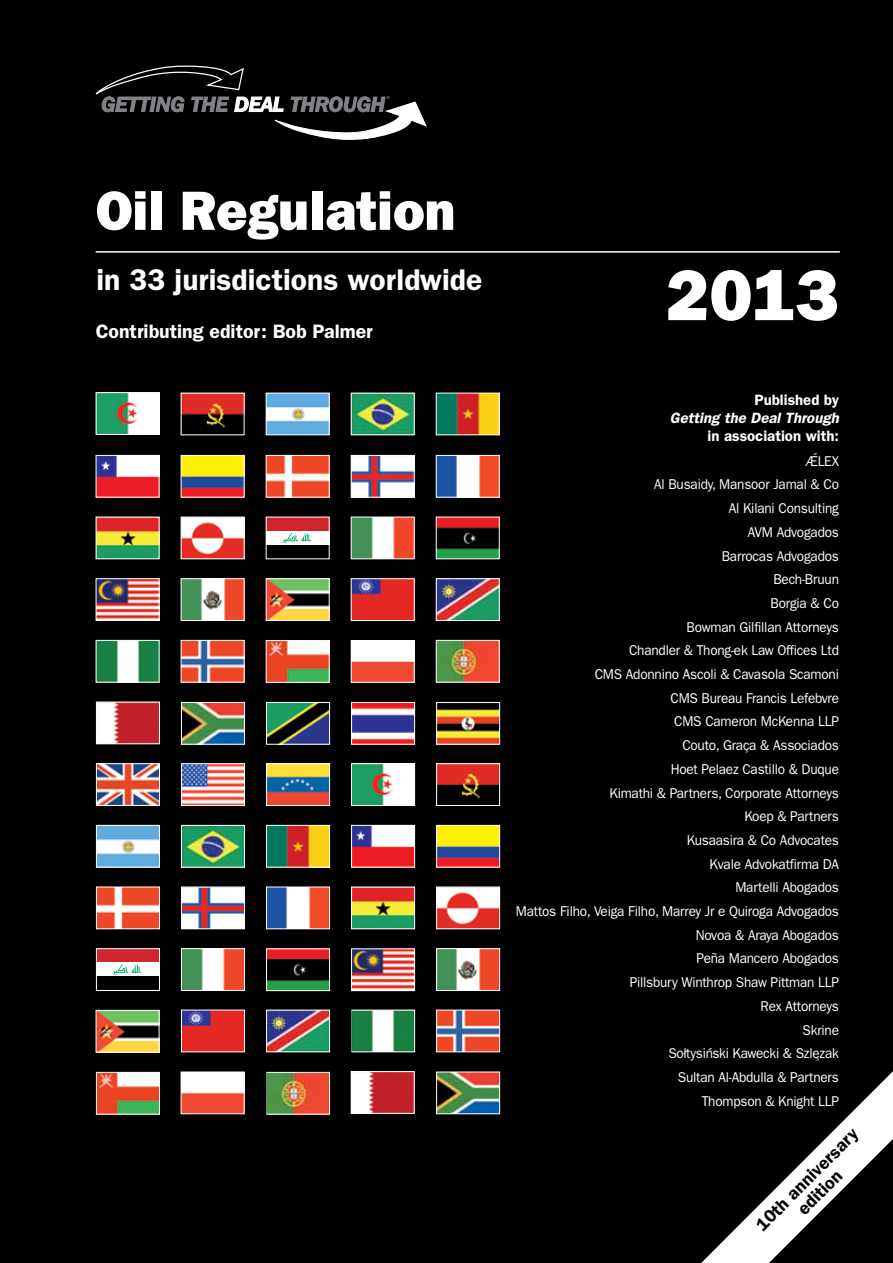
<style>
.page{position:relative;width:893px;height:1263px;background:#000}
.page>*{position:absolute;margin:0;border:0;box-sizing:border-box;transform-origin:0 0}
.t1{font:800 72px "Franklin Gothic";color:#fff}
.t2{font:800 55.5px "Franklin Gothic";color:#fff;scale:.95 1}
.t3{font:600 30px "Franklin Gothic";color:#fff}
.t4{font:600 19.5px "Franklin Gothic";color:#fff}
.t5{font:600 18px/18px "Franklin Gothic";color:#000;text-align:center}
.t6{font:600 15px "Franklin Gothic";color:#fff}
.t7{font:italic 600 15px "Franklin Gothic";color:#fff}
.t8{font:14.25px/23.7px "Franklin Gothic";letter-spacing:-.015em;color:#fff;text-align:right;scale:.95 1}
.t9{font:7.35px "Franklin Gothic";color:#808285}
</style>
<div class="page">
<img style="left:98px;top:519px;width:59px;height:38px">
<img style="left:353px;top:457px;width:60px;height:38px">
<div style="left:351px;top:455px;width:64px;height:42px;border:1px solid #fff"></div>
<img style="left:98px;top:457px;width:59px;height:38px">
<div style="left:96px;top:455px;width:63px;height:42px;border:1px solid #fff"></div>
<img style="left:268px;top:457px;width:60px;height:38px">
<div style="left:266px;top:455px;width:64px;height:42px;border:1px solid #fff"></div>
<img style="left:98px;top:580px;width:59px;height:39px">
<div style="left:96px;top:578px;width:63px;height:43px;border:1px solid #fff"></div>
<img style="left:438px;top:519px;width:60px;height:38px">
<div style="left:436px;top:517px;width:64px;height:42px;border:1px solid #fff"></div>
<img style="left:183px;top:519px;width:59px;height:38px">
<div style="left:181px;top:517px;width:63px;height:42px;border:1px solid #fff"></div>
<img style="left:268px;top:395px;width:60px;height:38px">
<div style="left:266px;top:393px;width:64px;height:42px;border:1px solid #fff"></div>
<img style="left:353px;top:395px;width:60px;height:38px">
<img style="left:98px;top:394px;width:59px;height:39px">
<div style="left:96px;top:392px;width:63px;height:43px;border:1px solid #fff"></div>
<img style="left:183px;top:395px;width:59px;height:33px">
<img style="left:438px;top:395px;width:60px;height:38px">
<img style="left:183px;top:457px;width:59px;height:38px">
<div style="left:181px;top:455px;width:63px;height:42px;border:1px solid #fff"></div>
<div style="left:266px;top:517px;width:63px;height:14px;background:#d0252e"></div>
<div style="left:266px;top:531px;width:63px;height:14px;background:#fff"></div>
<svg style="left:282px;top:532px;width:29px;height:11px"></svg>
<img style="left:438px;top:457px;width:60px;height:38px">
<div style="left:436px;top:455px;width:64px;height:42px;border:1px solid #fff"></div>
<svg style="left:96px;top:65px;width:331px;height:74px"></svg>
<img style="left:183px;top:580px;width:59px;height:39px">
<div style="left:181px;top:578px;width:63px;height:43px;border:1px solid #fff"></div>
<img style="left:353px;top:642px;width:60px;height:39px">
<div style="left:351px;top:640px;width:64px;height:43px;border:1px solid #fff"></div>
<img style="left:268px;top:642px;width:60px;height:39px">
<div style="left:266px;top:640px;width:64px;height:43px;border:1px solid #fff"></div>
<img style="left:438px;top:642px;width:60px;height:38px">
<div style="left:436px;top:640px;width:64px;height:42px;border:1px solid #fff"></div>
<img style="left:183px;top:642px;width:59px;height:38px">
<div style="left:181px;top:640px;width:63px;height:42px;border:1px solid #fff"></div>
<img style="left:98px;top:642px;width:59px;height:38px">
<div style="left:96px;top:640px;width:63px;height:42px;border:1px solid #fff"></div>
<img style="left:268px;top:580px;width:60px;height:39px">
<div style="left:266px;top:578px;width:64px;height:43px;border:1px solid #fff"></div>
<img style="left:353px;top:580px;width:60px;height:39px">
<div style="left:351px;top:578px;width:64px;height:43px;border:1px solid #fff"></div>
<img style="left:353px;top:519px;width:60px;height:38px">
<div style="left:351px;top:517px;width:64px;height:42px;border:1px solid #fff"></div>
<img style="left:438px;top:580px;width:60px;height:39px">
<div style="left:436px;top:578px;width:64px;height:43px;border:1px solid #fff"></div>
<img style="left:98px;top:827px;width:60px;height:38px">
<div style="left:96px;top:825px;width:64px;height:42px;border:1px solid #fff"></div>
<img style="left:353px;top:765px;width:60px;height:39px">
<div style="left:351px;top:763px;width:64px;height:43px;border:1px solid #fff"></div>
<img style="left:98px;top:765px;width:60px;height:39px">
<div style="left:96px;top:763px;width:64px;height:43px;border:1px solid #fff"></div>
<img style="left:268px;top:765px;width:60px;height:39px">
<div style="left:266px;top:763px;width:64px;height:43px;border:1px solid #fff"></div>
<img style="left:98px;top:889px;width:60px;height:38px">
<div style="left:96px;top:887px;width:64px;height:42px;border:1px solid #fff"></div>
<img style="left:438px;top:827px;width:60px;height:38px">
<div style="left:436px;top:825px;width:64px;height:42px;border:1px solid #fff"></div>
<img style="left:183px;top:827px;width:60px;height:38px">
<div style="left:181px;top:825px;width:64px;height:42px;border:1px solid #fff"></div>
<img style="left:268px;top:704px;width:60px;height:39px">
<div style="left:266px;top:702px;width:64px;height:43px;border:1px solid #fff"></div>
<img style="left:353px;top:704px;width:60px;height:39px">
<div style="left:351px;top:702px;width:64px;height:43px;border:1px solid #fff"></div>
<img style="left:98px;top:704px;width:60px;height:38px">
<div style="left:96px;top:702px;width:64px;height:42px;border:1px solid #fff"></div>
<img style="left:183px;top:704px;width:60px;height:39px">
<div style="left:181px;top:702px;width:64px;height:43px;border:1px solid #fff"></div>
<img style="left:438px;top:709px;width:60px;height:34px">
<div style="left:436px;top:702px;width:64px;height:43px;border:1px solid #fff"></div>
<img style="left:183px;top:765px;width:60px;height:39px">
<div style="left:181px;top:763px;width:64px;height:43px;border:1px solid #fff"></div>
<img style="left:268px;top:827px;width:60px;height:38px">
<div style="left:266px;top:825px;width:64px;height:42px;border:1px solid #fff"></div>
<img style="left:438px;top:765px;width:60px;height:34px">
<div style="left:436px;top:763px;width:64px;height:43px;border:1px solid #fff"></div>
<img style="left:183px;top:889px;width:60px;height:38px">
<div style="left:181px;top:887px;width:64px;height:42px;border:1px solid #fff"></div>
<img style="left:353px;top:950px;width:60px;height:39px">
<div style="left:351px;top:948px;width:64px;height:43px;border:1px solid #fff"></div>
<img style="left:268px;top:950px;width:60px;height:39px">
<div style="left:266px;top:948px;width:64px;height:43px;border:1px solid #fff"></div>
<img style="left:438px;top:950px;width:60px;height:39px">
<div style="left:436px;top:948px;width:64px;height:43px;border:1px solid #fff"></div>
<img style="left:183px;top:950px;width:60px;height:39px">
<div style="left:181px;top:948px;width:64px;height:43px;border:1px solid #fff"></div>
<div style="left:96px;top:949px;width:63px;height:13px;background:#d0252e"></div>
<div style="left:96px;top:962px;width:63px;height:14px;background:#fff"></div>
<svg style="left:112px;top:964px;width:29px;height:11px"></svg>
<div style="left:96px;top:948px;width:64px;height:43px;border:1px solid #fff"></div>
<img style="left:268px;top:889px;width:60px;height:38px">
<div style="left:266px;top:887px;width:64px;height:42px;border:1px solid #fff"></div>
<img style="left:353px;top:889px;width:60px;height:38px">
<div style="left:351px;top:887px;width:64px;height:42px;border:1px solid #fff"></div>
<img style="left:353px;top:827px;width:60px;height:38px">
<div style="left:351px;top:825px;width:64px;height:42px;border:1px solid #fff"></div>
<img style="left:438px;top:889px;width:60px;height:38px">
<div style="left:436px;top:887px;width:64px;height:42px;border:1px solid #fff"></div>
<img style="left:353px;top:1073px;width:60px;height:39px">
<div style="left:351px;top:1071px;width:64px;height:43px;border:1px solid #fff"></div>
<img style="left:98px;top:1074px;width:60px;height:38px">
<div style="left:96px;top:1072px;width:64px;height:42px;border:1px solid #fff"></div>
<img style="left:268px;top:1074px;width:60px;height:38px">
<div style="left:266px;top:1072px;width:64px;height:42px;border:1px solid #fff"></div>
<img style="left:268px;top:1012px;width:60px;height:38px">
<div style="left:266px;top:1010px;width:64px;height:42px;border:1px solid #fff"></div>
<img style="left:353px;top:1012px;width:60px;height:38px">
<div style="left:351px;top:1010px;width:64px;height:42px;border:1px solid #fff"></div>
<img style="left:98px;top:1012px;width:59px;height:38px">
<div style="left:96px;top:1010px;width:63px;height:42px;border:1px solid #fff"></div>
<img style="left:183px;top:1012px;width:60px;height:38px">
<div style="left:181px;top:1010px;width:64px;height:42px;border:1px solid #fff"></div>
<img style="left:438px;top:1012px;width:60px;height:38px">
<div style="left:436px;top:1010px;width:64px;height:42px;border:1px solid #fff"></div>
<img style="left:183px;top:1073px;width:59px;height:39px">
<div style="left:181px;top:1071px;width:63px;height:43px;border:1px solid #fff"></div>
<img style="left:438px;top:1073px;width:60px;height:39px">
<div style="left:436px;top:1071px;width:64px;height:43px;border:1px solid #fff"></div>
<hr style="left:96px;top:251px;width:744px;height:2px;background:#fff">
<svg style="left:701px;top:1071px;width:192px;height:192px"></svg>
<p class="t9" style="left:386px;top:94px;width:7px">®</p>
<h2 class="t2" style="left:96px;top:178px;width:380px">Oil Regulation</h2>
<h3 class="t3" style="left:97px;top:262px;width:387px">in 33 jurisdictions worldwide</h3>
<h3 class="t4" style="left:96px;top:320px;width:279px">Contributing editor: Bob Palmer</h3>
<h1 class="t1" style="left:666px;top:253px;width:174px">2013</h1>
<p class="t6" style="left:754px;top:391px;width:86px">Published by</p>
<p class="t7" style="left:670px;top:409px;width:171px">Getting the Deal Through</p>
<p class="t6" style="left:708px;top:427px;width:133px">in association with:</p>
<p class="t8" style="left:516px;top:449px;width:342px">Æ´LEX<br>Al Busaidy, Mansoor Jamal &amp; Co<br>Al Kilani Consulting<br>AVM Advogados<br>Barrocas Advogados<br>Bech-Bruun<br>Borgia &amp; Co<br>Bowman Gilfillan Attorneys<br>Chandler &amp; Thong-ek Law Offices Ltd<br>CMS Adonnino Ascoli &amp; Cavasola Scamoni<br>CMS Bureau Francis Lefebvre<br>CMS Cameron McKenna LLP<br>Couto, Graça &amp; Associados<br>Hoet Pelaez Castillo &amp; Duque<br>Kimathi &amp; Partners, Corporate Attorneys<br>Koep &amp; Partners<br>Kusaasira &amp; Co Advocates<br>Kvale Advokatfirma DA<br>Martelli Abogados<br>Mattos Filho, Veiga Filho, Marrey Jr e Quiroga Advogados<br>Novoa &amp; Araya Abogados<br>Peña Mancero Abogados<br>Pillsbury Winthrop Shaw Pittman LLP<br>Rex Attorneys<br>Skrine<br>Sołtysin´ski Kawecki &amp; Szle¸zak<br>Sultan Al-Abdulla &amp; Partners<br>Thompson &amp; Knight LLP</p>
<p class="t5" style="left:752px;top:1221px;width:138px;rotate:-45deg">10th anniversary edition</p>
</div>
